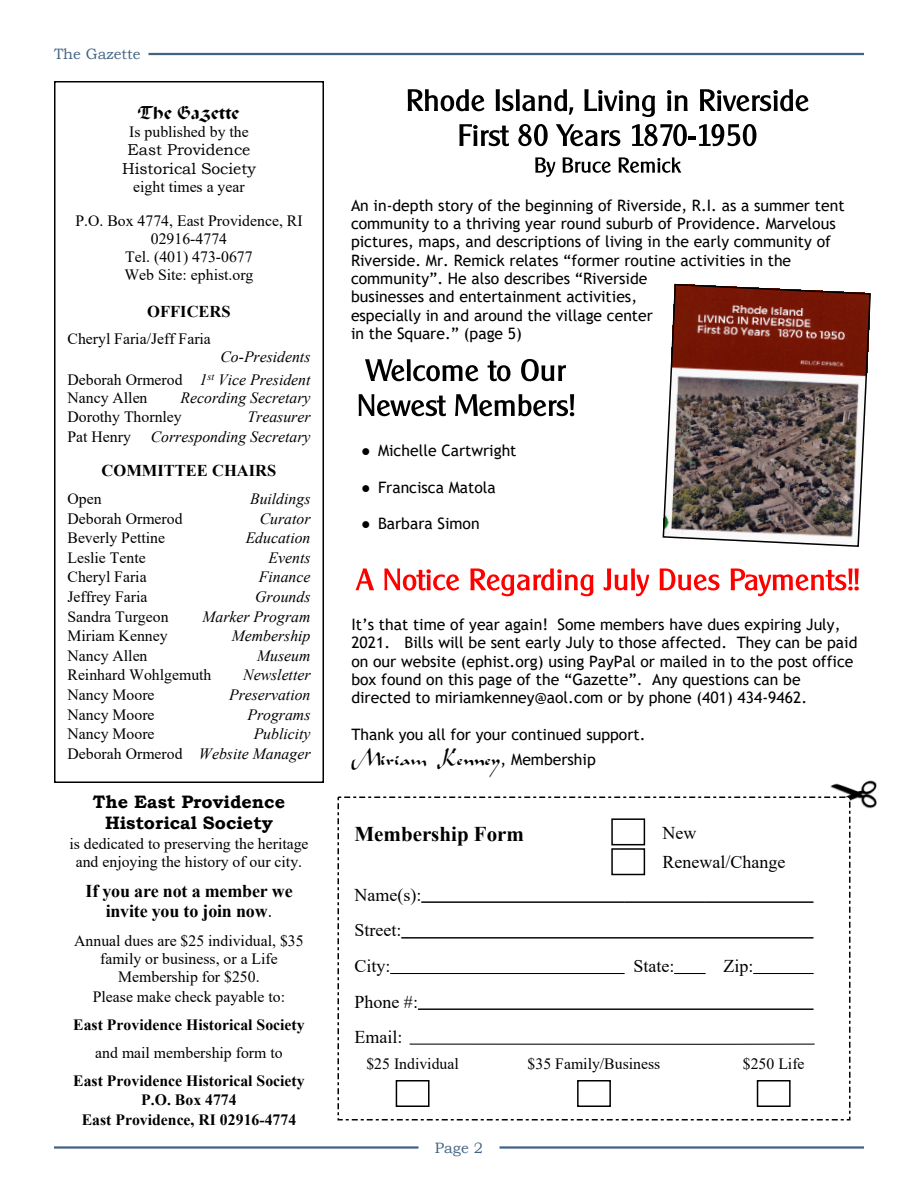
<style>
.page{position:relative;width:918px;height:1188px;background:#fff}
.page>*{position:absolute;margin:0;border:0;box-sizing:border-box;transform-origin:0 0}
.t1{font:24px "Aladdin";color:#000}
.t2{font:700 21px "Times New Roman";color:#000}
.t3{font:18px/35.7px "Times New Roman";color:#000}
.t4{font:700 18px/20.7px "Times New Roman";letter-spacing:-.01em;color:#000;text-align:center}
.t5{font:700 18px/21.1px "Bookman Old Style";color:#000;text-align:center}
.t6{font:18px "Excalibur SF";color:#000}
.t7{font:700 16.5px "Times New Roman";color:#000}
.t8{font:15.75px/18.3px "Trebuchet MS";color:#000}
.t9{font:15.75px/18.1px "Times New Roman";color:#000;text-align:center}
.t10{font:italic 15.75px/22.8px "Times New Roman";color:#000;text-align:right}
.t11{font:700 15.75px/19.6px "Times New Roman";color:#000;text-align:center}
.t12{font:15.75px/18.5px "Bookman Old Style";color:#000;text-align:center}
.t13{font:15px "Bookman Old Style";color:#426384}
.s1{font-style:normal}
.s2{font-weight:400}
.s3{font-family:"Times New Roman"}
.s4{font-family:"Trebuchet MS";font-size:15.75px}
</style>
<div class="page">
<img style="left:830px;top:780px;width:47px;height:29px">
<hr style="left:148px;top:53px;width:716px;height:2px;background:#426384">
<hr style="left:54px;top:1146px;width:364px;height:3px;background:#426384">
<hr style="left:500px;top:1146px;width:364px;height:3px;background:#426384">
<div style="left:337px;top:796px;width:513px;height:324px;background:#fff;border:2px dashed #000"></div>
<hr style="left:421px;top:902px;width:203px;height:1px;background:#000">
<hr style="left:624px;top:902px;width:81px;height:1px;background:#000">
<hr style="left:705px;top:902px;width:108px;height:1px;background:#000">
<hr style="left:401px;top:937px;width:412px;height:1px;background:#000">
<hr style="left:390px;top:973px;width:234px;height:1px;background:#000">
<hr style="left:674px;top:973px;width:31px;height:1px;background:#000">
<hr style="left:753px;top:973px;width:60px;height:1px;background:#000">
<hr style="left:418px;top:1009px;width:395px;height:1px;background:#000">
<div style="left:611px;top:818px;width:34px;height:27px;background:#fff;border:2px solid #000"></div>
<div style="left:611px;top:848px;width:34px;height:27px;background:#fff;border:2px solid #000"></div>
<div style="left:396px;top:1080px;width:34px;height:27px;background:#fff;border:2px solid #000"></div>
<div style="left:577px;top:1080px;width:34px;height:27px;background:#fff;border:2px solid #000"></div>
<div style="left:757px;top:1080px;width:34px;height:27px;background:#fff;border:2px solid #000"></div>
<svg style="left:409px;top:1043px;width:406px;height:2px"></svg>
<div style="left:54px;top:81px;width:270px;height:702px;background:#fff;border:2px solid #000"></div>
<svg style="left:408px;top:89px;width:76px;height:22px"></svg>
<svg style="left:496px;top:89px;width:77px;height:26px"></svg>
<svg style="left:584px;top:89px;width:71px;height:28px"></svg>
<svg style="left:667px;top:90px;width:21px;height:21px"></svg>
<svg style="left:700px;top:89px;width:109px;height:22px"></svg>
<svg style="left:459px;top:124px;width:50px;height:22px"></svg>
<svg style="left:518px;top:124px;width:30px;height:22px"></svg>
<svg style="left:556px;top:124px;width:64px;height:22px"></svg>
<svg style="left:632px;top:124px;width:124px;height:22px"></svg>
<svg style="left:535px;top:157px;width:20px;height:20px"></svg>
<svg style="left:563px;top:157px;width:48px;height:16px"></svg>
<svg style="left:619px;top:157px;width:62px;height:16px"></svg>
<svg style="left:365px;top:359px;width:113px;height:22px"></svg>
<svg style="left:488px;top:361px;width:22px;height:20px"></svg>
<svg style="left:521px;top:359px;width:45px;height:22px"></svg>
<svg style="left:359px;top:394px;width:87px;height:22px"></svg>
<svg style="left:455px;top:394px;width:119px;height:22px"></svg>
<svg style="left:662px;top:283px;width:209px;height:264px"></svg>
<svg style="left:356px;top:568px;width:18px;height:22px"></svg>
<svg style="left:384px;top:568px;width:75px;height:23px"></svg>
<svg style="left:470px;top:568px;width:124px;height:28px"></svg>
<svg style="left:604px;top:568px;width:45px;height:28px"></svg>
<svg style="left:660px;top:568px;width:60px;height:23px"></svg>
<svg style="left:731px;top:568px;width:128px;height:28px"></svg>
<p class="t13" style="left:54px;top:49px;width:88px">The Gazette</p>
<p class="t6" style="left:139px;top:102px;width:102px">The Gazette</p>
<p class="t9" style="left:129px;top:124px;width:121px">Is published by the</p>
<p class="t12" style="left:122px;top:142px;width:135px">East Providence<br>Historical Society</p>
<p class="t9" style="left:75px;top:172px;width:229px;line-height:33.6px">eight times a year<br>P.O. Box 4774, East Providence, RI</p>
<p class="t9" style="left:124px;top:231px;width:131px">02916-4774<br>Tel. (401) 473-0677<br>Web Site: ephist.org</p>
<p class="t7" style="left:147px;top:306px;width:85px">OFFICERS</p>
<p class="t9" style="left:67px;top:331px;width:145px">Cheryl Faria/Jeff Faria</p>
<p class="t10" style="left:67px;top:347px;width:245px">Co-Presidents<br><span class="s1">Deborah Ormerod</span> 1<sup>st</sup> Vice President</p>
<p class="t9" style="left:67px;top:390px;width:82px">Nancy Allen</p>
<p class="t10" style="left:181px;top:388px;width:131px">Recording Secretary</p>
<p class="t9" style="left:67px;top:410px;width:116px">Dorothy Thornley</p>
<p class="t10" style="left:247px;top:407px;width:65px">Treasurer</p>
<p class="t9" style="left:67px;top:429px;width:65px">Pat Henry</p>
<p class="t10" style="left:151px;top:427px;width:161px">Corresponding Secretary</p>
<p class="t7" style="left:102px;top:465px;width:176px">COMMITTEE CHAIRS</p>
<p class="t9" style="left:67px;top:491px;width:36px">Open</p>
<p class="t10" style="left:250px;top:489px;width:62px">Buildings</p>
<p class="t9" style="left:67px;top:511px;width:117px">Deborah Ormerod</p>
<p class="t10" style="left:260px;top:509px;width:52px">Curator</p>
<p class="t9" style="left:67px;top:530px;width:99px">Beverly Pettine</p>
<p class="t10" style="left:246px;top:528px;width:66px">Education</p>
<p class="t9" style="left:67px;top:550px;width:80px">Leslie Tente</p>
<p class="t10" style="left:269px;top:548px;width:43px">Events</p>
<p class="t9" style="left:67px;top:570px;width:81px">Cheryl Faria</p>
<p class="t10" style="left:259px;top:567px;width:53px">Finance</p>
<p class="t9" style="left:67px;top:589px;width:82px">Jeffrey Faria</p>
<p class="t10" style="left:255px;top:587px;width:57px">Grounds</p>
<p class="t9" style="left:67px;top:609px;width:103px">Sandra Turgeon</p>
<p class="t10" style="left:202px;top:607px;width:110px">Marker Program</p>
<p class="t9" style="left:67px;top:628px;width:102px">Miriam Kenney</p>
<p class="t10" style="left:232px;top:626px;width:80px">Membership</p>
<p class="t9" style="left:67px;top:648px;width:82px">Nancy Allen</p>
<p class="t10" style="left:257px;top:646px;width:55px">Museum</p>
<p class="t9" style="left:67px;top:668px;width:145px">Reinhard Wohlgemuth</p>
<p class="t10" style="left:243px;top:665px;width:69px">Newsletter</p>
<p class="t9" style="left:67px;top:687px;width:89px">Nancy Moore</p>
<p class="t10" style="left:229px;top:685px;width:83px">Preservation</p>
<p class="t9" style="left:67px;top:707px;width:89px">Nancy Moore</p>
<p class="t10" style="left:247px;top:705px;width:65px">Programs</p>
<p class="t9" style="left:67px;top:726px;width:89px">Nancy Moore</p>
<p class="t10" style="left:67px;top:726px;width:245px;line-height:19.6px">Publicity<br><span class="s1">Deborah Ormerod</span> Website Manager</p>
<p class="t5" style="left:93px;top:793px;width:194px">The East Providence<br>Historical Society</p>
<p class="t9" style="left:69px;top:836px;width:241px">is dedicated to preserving the heritage and enjoying the history of our city.</p>
<p class="t4" style="left:86px;top:882px;width:209px">If you are not a member we invite you to join now<span class="s2">.</span></p>
<p class="t9" style="left:74px;top:933px;width:231px">Annual dues are $25 individual, $35 family or business, or a Life<br>Membership for $250.</p>
<p class="t9" style="left:93px;top:989px;width:194px">Please make check payable to:</p>
<p class="t11" style="left:73px;top:1016px;width:233px">East Providence Historical Society</p>
<p class="t9" style="left:95px;top:1045px;width:189px">and mail membership form to</p>
<p class="t11" style="left:73px;top:1072px;width:233px">East Providence Historical Society<br>P.O. Box 4774<br>East Providence, RI 02916-4774</p>
<p class="t8" style="left:351px;top:198px;width:495px">An in-depth story of the beginning of Riverside, R.I. as a summer tent community to a thriving year round suburb of Providence. Marvelous pictures, maps, and descriptions of living in the early community of Riverside. Mr. Remick relates “former routine activities in the community”. He also describes “Riverside<br>businesses and entertainment activities,<br>especially in and around the village center<br>in the Square.” (page 5)</p>
<p class="t8" style="left:361px;top:443px;width:157px"><span class="s3">●</span> Michelle Cartwright</p>
<p class="t8" style="left:361px;top:479px;width:136px"><span class="s3">●</span> Francisca Matola</p>
<p class="t8" style="left:361px;top:516px;width:120px"><span class="s3">●</span> Barbara Simon</p>
<p class="t8" style="left:351px;top:617px;width:508px">It’s that time of year again! Some members have dues expiring July, 2021. Bills will be sent early July to those affected. They can be paid on our website (ephist.org) using PayPal or mailed in to the post office box found on this page of the “Gazette”. Any questions can be directed to miriamkenney@aol.com or by phone (401) 434-9462.</p>
<p class="t8" style="left:351px;top:726px;width:296px">Thank you all for your continued support.</p>
<h1 class="t1" style="left:351px;top:743px;width:246px">Miriam Kenney<span class="s4">, Membership</span></h1>
<h2 class="t2" style="left:354px;top:826px;width:171px">Membership Form</h2>
<p class="t3" style="left:354px;top:878px;width:68px">Name(s):<br>Street:<br>City:</p>
<p class="t3" style="left:354px;top:985px;width:65px">Phone #:<br>Email:</p>
<p class="t3" style="left:662px;top:819px;width:124px;line-height:29.8px">New<br>Renewal/Change</p>
<p class="t3" style="left:633px;top:950px;width:42px">State:</p>
<p class="t3" style="left:723px;top:950px;width:32px">Zip:</p>
<p class="t9" style="left:366px;top:1056px;width:94px">$25 Individual</p>
<p class="t9" style="left:528px;top:1056px;width:134px">$35 Family/Business</p>
<p class="t9" style="left:743px;top:1056px;width:63px">$250 Life</p>
<p class="t13" style="left:435px;top:1142px;width:50px">Page 2</p>
</div>
